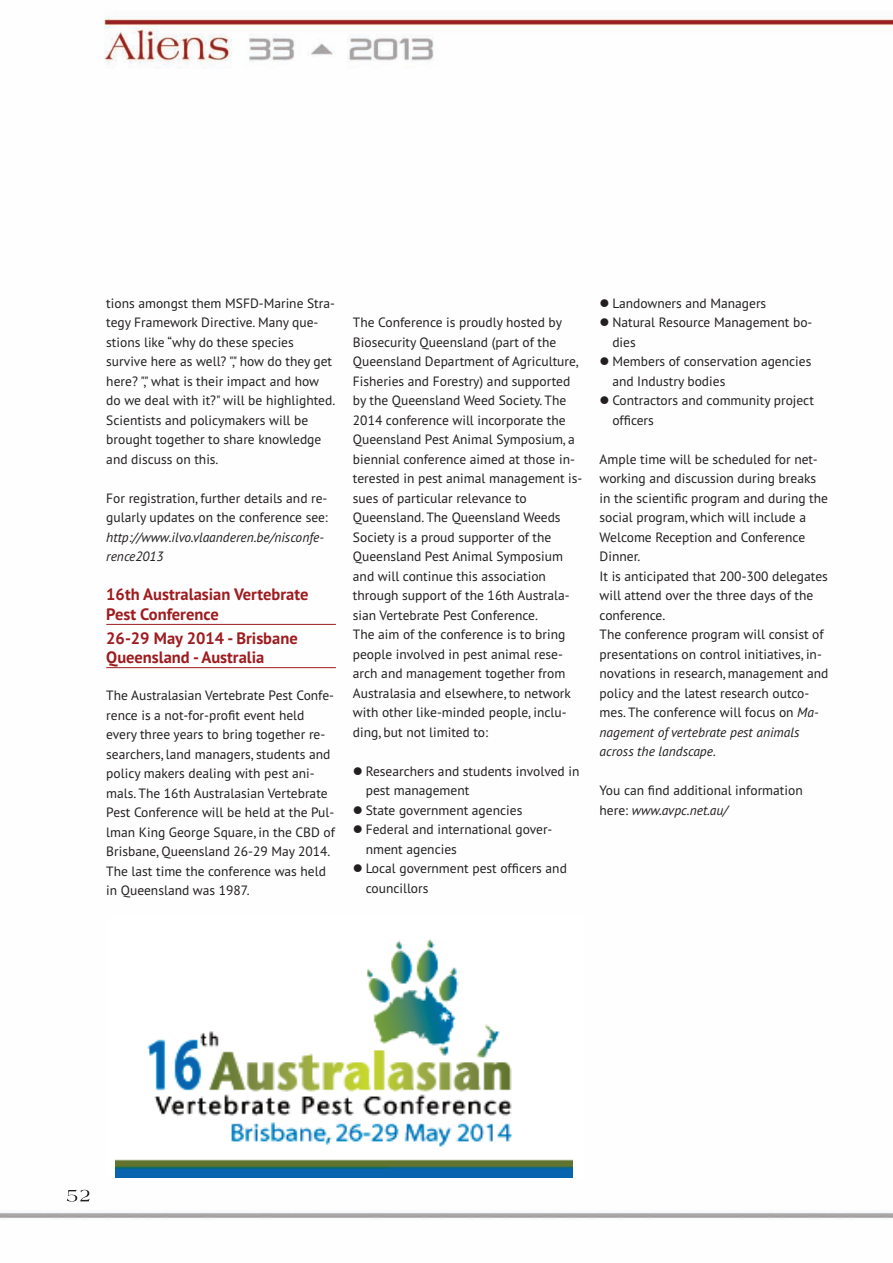
<style>
.page{position:relative;width:893px;height:1263px;background:#fff}
.page>*{position:absolute;margin:0;border:0;box-sizing:border-box;transform-origin:0 0}
.t1{font:700 16.5px/19.5px "PT Sans";color:#9e1c1f}
.t2{font:13.5px/19.5px "PT Sans";color:#231f20}
.t3{font:italic 13.5px/19.5px "PT Sans";color:#231f20}
.s1{font-style:italic}
</style>
<div class="page">
<img style="left:0;top:16px;width:893px;height:1202px">
<hr style="left:106px;top:624px;width:230px;height:1px;background:#9e1c1f">
<hr style="left:106px;top:667px;width:230px;height:1px;background:#9e1c1f">
<img style="left:67px;top:1189px;width:23px;height:12px">
<div style="left:106px;top:914px;width:476px;height:264px;background:#fff"></div>
<img style="left:116px;top:939px;width:457px;height:239px">
<p class="t2" style="left:106px;top:293px;width:230px">tions amongst them MSFD-Marine Stra&shy;tegy Framework Directive. Many que&shy;stions like “why do these species survive here as well? "," how do they get here? "," what is their impact and how do we deal with it?" will be highlighted.<br>Scientists and policymakers will be brought together to share knowledge and discuss on this.</p>
<p class="t2" style="left:106px;top:488px;width:223px">For registration, further details and re&shy;gularly updates on the conference see:</p>
<p class="t3" style="left:106px;top:527px;width:219px">http://www.ilvo.vlaanderen.be/nisconfe&shy;rence2013</p>
<p class="t1" style="left:106px;top:584px;width:204px">16th Australasian Vertebrate<br>Pest Conference</p>
<p class="t1" style="left:106px;top:628px;width:193px">26-29 May 2014 - Brisbane<br>Queensland - Australia</p>
<p class="t2" style="left:106px;top:685px;width:230px">The Australasian Vertebrate Pest Confe&shy;rence is a not-for-profit event held every three years to bring together re&shy;searchers, land managers, students and policy makers dealing with pest ani&shy;mals. The 16th Australasian Vertebrate Pest Conference will be held at the Pul&shy;lman King George Square, in the CBD of Brisbane, Queensland 26-29 May 2014.<br>The last time the conference was held in Queensland was 1987.</p>
<p class="t2" style="left:353px;top:312px;width:231px">The Conference is proudly hosted by Biosecurity Queensland (part of the Queensland Department of Agriculture, Fisheries and Forestry) and supported by the Queensland Weed Society. The 2014 conference will incorporate the Queensland Pest Animal Symposium, a biennial conference aimed at those in&shy;terested in pest animal management is&shy;sues of particular relevance to Queensland. The Queensland Weeds Society is a proud supporter of the Queensland Pest Animal Symposium and will continue this association through support of the 16th Australa&shy;sian Vertebrate Pest Conference.<br>The aim of the conference is to bring people involved in pest animal rese&shy;arch and management together from Australasia and elsewhere, to network with other like-minded people, inclu&shy;ding, but not limited to:</p>
<p class="t2" style="left:366px;top:761px;width:215px;text-indent:-13px">● Researchers and students involved in pest management</p>
<p class="t2" style="left:353px;top:800px;width:171px">● State government agencies</p>
<p class="t2" style="left:366px;top:819px;width:188px;text-indent:-13px">● Federal and international gover&shy;nment agencies</p>
<p class="t2" style="left:366px;top:858px;width:203px;text-indent:-13px">● Local government pest officers and councillors</p>
<p class="t2" style="left:600px;top:293px;width:168px">● Landowners and Managers</p>
<p class="t2" style="left:612px;top:313px;width:202px;text-indent:-13px">● Natural Resource Management bo&shy;dies</p>
<p class="t2" style="left:612px;top:352px;width:201px;text-indent:-13px">● Members of conservation agencies and Industry bodies</p>
<p class="t2" style="left:612px;top:390px;width:203px;text-indent:-13px">● Contractors and community project officers</p>
<p class="t2" style="left:600px;top:449px;width:230px">Ample time will be scheduled for net&shy;working and discussion during breaks in the scientific program and during the social program, which will include a Welcome Reception and Conference Dinner.<br>It is anticipated that 200-300 delegates will attend over the three days of the conference.<br>The conference program will consist of presentations on control initiatives, in&shy;novations in research, management and policy and the latest research outco&shy;mes. The conference will focus on <span class="s1">Ma&shy;nagement of vertebrate pest animals across the landscape.</span></p>
<p class="t2" style="left:600px;top:780px;width:205px">You can find additional information here: <span class="s1">www.avpc.net.au/</span></p>
</div>
